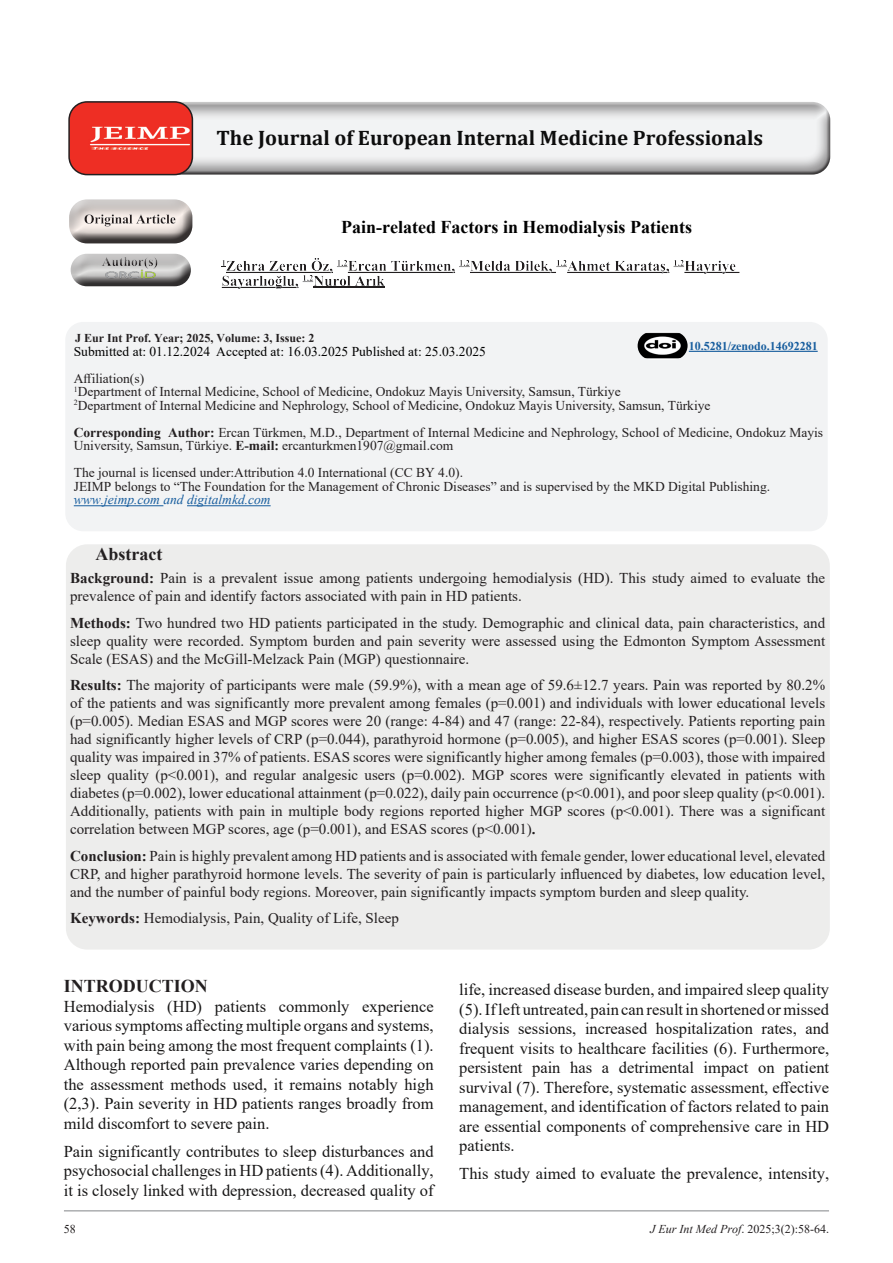
<style>
.page{position:relative;width:893px;height:1263px;background:#fff}
.page>*{position:absolute;margin:0;border:0;box-sizing:border-box;transform-origin:0 0}
.t1{font:700 21px "Cambria";color:#000}
.t2{font:700 18px "Times New Roman";color:#000}
.t3{font:700 18px "Times New Roman";color:#231f20}
.t4{font:16.5px/19.5px "Times New Roman";color:#181717;text-align:justify}
.t5{font:15px/18px "Times New Roman";color:#231f20;text-align:justify}
.t6{font:13.5px/13.5px "Times New Roman";color:#231f20}
.t7{font:13.5px "Times New Roman";color:#000}
.t8{font:italic 13.5px "Times New Roman";color:#175d9e}
.t9{font:700 12px "Times New Roman";color:#231f20}
.t10{font:12px "Times New Roman";color:#231f20}
.t11{font:700 12px "Times New Roman";color:#175d9e}
.s1{font-weight:700}
.s2{font-style:italic}
</style>
<div class="page">
<div style="left:65px;top:322px;width:763px;height:209px;background:#f2f3f4;border-radius:18px"></div>
<hr style="left:74px;top:505px;width:89px;height:1px;background:#175d9e">
<hr style="left:187px;top:505px;width:84px;height:1px;background:#175d9e">
<hr style="left:689px;top:351px;width:129px;height:1px;background:#175d9e">
<div style="left:62px;top:1207px;width:768px;height:5px;background:#231f20;opacity:.5"></div>
<div style="left:68px;top:193px;width:130px;height:39px;background:#fff;opacity:.75"></div>
<div style="left:68px;top:201px;width:135px;height:43px;background:#231f20;opacity:.75"></div>
<div style="left:129px;top:97px;width:702px;height:70px;background:#fff;opacity:.75"></div>
<div style="left:129px;top:107px;width:702px;height:72px;background:#231f20;opacity:.75"></div>
<div style="left:70px;top:250px;width:121px;height:27px;background:#fff;opacity:.75"></div>
<div style="left:70px;top:257px;width:121px;height:32px;background:#231f20;opacity:.75"></div>
<img style="left:105px;top:269px;width:52px;height:9px">
<div style="left:213px;top:252px;width:541px;height:39px;background:#00aeef;opacity:.15"></div>
<div style="left:69px;top:102px;width:123px;height:73px;background:#231f20;opacity:.5"></div>
<div style="left:68px;top:101px;width:125px;height:74px;border:2px solid #231f20;border-radius:18px"></div>
<div style="left:66px;top:544px;width:764px;height:405px;background:#ededec;border-radius:21px"></div>
<img style="left:638px;top:332px;width:50px;height:28px;border-radius:14px">
<h1 class="t1" style="left:216px;top:123px;width:548px">The Journal of European Internal Medicine Professionals</h1>
<p class="t2" style="left:341px;top:214px;width:352px">Pain-related Factors in Hemodialysis Patients</p>
<p class="t9" style="left:75px;top:330px;width:241px">J Eur Int Prof. Year; 2025, Volume: 3, Issue: 2</p>
<p class="t7" style="left:74px;top:342px;width:414px">Submitted at: 01.12.2024 Accepted at: 16.03.2025 Published at: 25.03.2025</p>
<p class="t6" style="left:74px;top:371px;width:638px">Affiliation(s)<br><sup>1</sup>Department of Internal Medicine, School of Medicine, Ondokuz Mayis University, Samsun, Türkiye<br><sup>2</sup>Department of Internal Medicine and Nephrology, School of Medicine, Ondokuz Mayis University, Samsun, Türkiye</p>
<p class="t6" style="left:74px;top:425px;width:751px"><span class="s1">Corresponding Author:</span> Ercan Türkmen, M.D., Department of Internal Medicine and Nephrology, School of Medicine, Ondokuz Mayis<br>University, Samsun, Türkiye. <span class="s1">E-mail:</span> ercanturkmen1907@gmail.com</p>
<p class="t6" style="left:74px;top:466px;width:698px">The journal is licensed under:Attribution 4.0 International (CC BY 4.0).<br>JEIMP belongs to “The Foundation for the Management of Chronic Diseases” and is supervised by the MKD Digital Publishing.</p>
<p class="t8" style="left:74px;top:490px;width:198px">www.jeimp.com and digitalmkd.com</p>
<p class="t11" style="left:689px;top:337px;width:130px">10.5281/zenodo.14692281</p>
<p class="t3" style="left:95px;top:540px;width:68px">Abstract</p>
<p class="t5" style="left:70px;top:568px;width:757px"><span class="s1">Background:</span> Pain is a prevalent issue among patients undergoing hemodialysis (HD). This study aimed to evaluate the prevalence of pain and identify factors associated with pain in HD patients.</p>
<p class="t5" style="left:70px;top:613px;width:756px"><span class="s1">Methods:</span> Two hundred two HD patients participated in the study. Demographic and clinical data, pain characteristics, and sleep quality were recorded. Symptom burden and pain severity were assessed using the Edmonton Symptom Assessment Scale (ESAS) and the McGill-Melzack Pain (MGP) questionnaire.</p>
<p class="t5" style="left:70px;top:675px;width:757px"><span class="s1">Results:</span> The majority of participants were male (59.9%), with a mean age of 59.6±12.7 years. Pain was reported by 80.2% of the patients and was significantly more prevalent among females (p=0.001) and individuals with lower educational levels (p=0.005). Median ESAS and MGP scores were 20 (range: 4-84) and 47 (range: 22-84), respectively. Patients reporting pain had significantly higher levels of CRP (p=0.044), parathyroid hormone (p=0.005), and higher ESAS scores (p=0.001). Sleep quality was impaired in 37% of patients. ESAS scores were significantly higher among females (p=0.003), those with impaired sleep quality (p&lt;0.001), and regular analgesic users (p=0.002). MGP scores were significantly elevated in patients with diabetes (p=0.002), lower educational attainment (p=0.022), daily pain occurrence (p&lt;0.001), and poor sleep quality (p&lt;0.001).<br>Additionally, patients with pain in multiple body regions reported higher MGP scores (p&lt;0.001). There was a significant correlation between MGP scores, age (p=0.001), and ESAS scores (p&lt;0.001)<span class="s1">.</span></p>
<p class="t5" style="left:70px;top:846px;width:757px"><span class="s1">Conclusion:</span> Pain is highly prevalent among HD patients and is associated with female gender, lower educational level, elevated CRP, and higher parathyroid hormone levels. The severity of pain is particularly influenced by diabetes, low education level, and the number of painful body regions. Moreover, pain significantly impacts symptom burden and sleep quality.</p>
<p class="t5" style="left:70px;top:908px;width:330px"><span class="s1">Keywords:</span> Hemodialysis, Pain, Quality of Life, Sleep</p>
<p class="t3" style="left:64px;top:973px;width:145px">INTRODUCTION</p>
<p class="t4" style="left:64px;top:996px;width:371px">Hemodialysis (HD) patients commonly experience various symptoms affecting multiple organs and systems, with pain being among the most frequent complaints (1).<br>Although reported pain prevalence varies depending on the assessment methods used, it remains notably high (2,3). Pain severity in HD patients ranges broadly from mild discomfort to severe pain.</p>
<p class="t4" style="left:64px;top:1141px;width:371px">Pain significantly contributes to sleep disturbances and psychosocial challenges in HD patients (4). Additionally, it is closely linked with depression, decreased quality of</p>
<p class="t10" style="left:64px;top:1220px;width:13px">58</p>
<p class="t4" style="left:459px;top:979px;width:371px">life, increased disease burden, and impaired sleep quality (5). If left untreated, pain can result in shortened or missed dialysis sessions, increased hospitalization rates, and frequent visits to healthcare facilities (6). Furthermore, persistent pain has a detrimental impact on patient survival (7). Therefore, systematic assessment, effective management, and identification of factors related to pain are essential components of comprehensive care in HD patients.</p>
<p class="t4" style="left:459px;top:1163px;width:371px">This study aimed to evaluate the prevalence, intensity,</p>
<p class="t10" style="left:650px;top:1220px;width:180px"><span class="s2">J Eur Int Med Prof</span>. 2025;3(2):58-64.</p>
</div>
